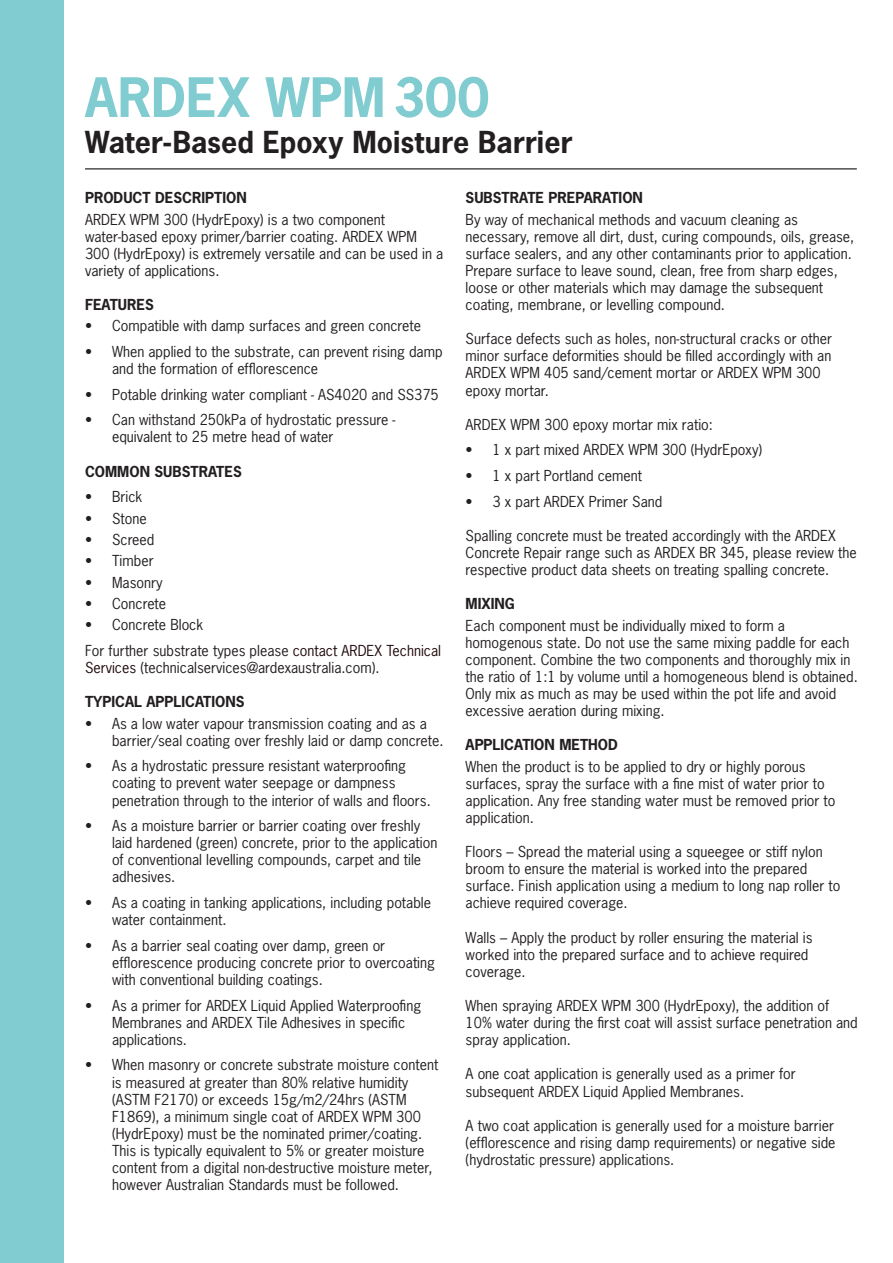
<style>
.page{position:relative;width:893px;height:1263px;background:#fff}
.page>*{position:absolute;margin:0;border:0;box-sizing:border-box;transform-origin:0 0}
.t1{font:700 51px "News Gothic Std";letter-spacing:.005em;color:#80ccd1}
.t2{font:700 28.5px "News Gothic Std";color:#231f20}
.t3{font:14.25px/17.1px "News Gothic Std";color:#231f20}
.t4{font:700 14.25px "News Gothic Std";color:#231f20}
.s1{color:#210b0d}
</style>
<div class="page">
<div style="left:0;top:0;width:64px;height:1263px;background:#80ccd1"></div>
<hr style="left:85px;top:168px;width:772px;height:1px;background:#231f20">
<p class="t1" style="left:85px;top:64px;width:406px">ARDEX WPM 300</p>
<p class="t2" style="left:85px;top:124px;width:489px">Water-Based Epoxy Moisture Barrier</p>
<p class="t4" style="left:85px;top:188px;width:163px">PRODUCT DESCRIPTION</p>
<p class="t3" style="left:85px;top:210px;width:360px">ARDEX WPM 300 (HydrEpoxy) is a two component water-based epoxy primer/barrier coating. ARDEX WPM 300 (HydrEpoxy) is extremely versatile and can be used in a variety of applications.</p>
<p class="t4" style="left:85px;top:295px;width:70px">FEATURES</p>
<p class="t3" style="left:85px;top:317px;width:338px">• Compatible with damp surfaces and green concrete</p>
<p class="t3" style="left:112px;top:343px;width:332px;text-indent:-27px">• When applied to the substrate, can prevent rising damp and the formation of efflorescence</p>
<p class="t3" style="left:85px;top:386px;width:355px">• Potable drinking water compliant - AS4020 and SS375</p>
<p class="t3" style="left:112px;top:411px;width:285px;text-indent:-27px">• Can withstand 250kPa of hydrostatic pressure - equivalent to 25 metre head of water</p>
<p class="t4" style="left:85px;top:462px;width:158px">COMMON SUBSTRATES</p>
<p class="t3" style="left:85px;top:488px;width:59px">• Brick</p>
<p class="t3" style="left:85px;top:510px;width:63px">• Stone</p>
<p class="t3" style="left:85px;top:531px;width:71px">• Screed</p>
<p class="t3" style="left:85px;top:552px;width:70px">• Timber</p>
<p class="t3" style="left:85px;top:574px;width:79px">• Masonry</p>
<p class="t3" style="left:85px;top:595px;width:83px">• Concrete</p>
<p class="t3" style="left:85px;top:616px;width:120px">• Concrete Block</p>
<p class="t3" style="left:85px;top:642px;width:358px">For further substrate types please <span class="s1">contact ARDEX Technical<br>Services</span> (technicalservices@ardexaustralia.com).</p>
<p class="t4" style="left:85px;top:692px;width:161px">TYPICAL APPLICATIONS</p>
<p class="t3" style="left:112px;top:715px;width:333px;text-indent:-27px">• As a low water vapour transmission coating and as a barrier/seal coating over freshly laid or damp concrete.</p>
<p class="t3" style="left:112px;top:757px;width:320px;text-indent:-27px">• As a hydrostatic pressure resistant waterproofing coating to prevent water seepage or dampness penetration through to the interior of walls and floors.</p>
<p class="t3" style="left:112px;top:817px;width:327px;text-indent:-27px">• As a moisture barrier or barrier coating over freshly laid hardened (green) concrete, prior to the application of conventional levelling compounds, carpet and tile adhesives.</p>
<p class="t3" style="left:112px;top:894px;width:321px;text-indent:-27px">• As a coating in tanking applications, including potable water containment.</p>
<p class="t3" style="left:112px;top:937px;width:325px;text-indent:-27px">• As a barrier seal coating over damp, green or efflorescence producing concrete prior to overcoating with conventional building coatings.</p>
<p class="t3" style="left:112px;top:996px;width:311px;text-indent:-27px">• As a primer for ARDEX Liquid Applied Waterproofing<br>Membranes and ARDEX Tile Adhesives in specific applications.</p>
<p class="t3" style="left:112px;top:1056px;width:328px;text-indent:-27px">• When masonry or concrete substrate moisture content is measured at greater than 80% relative humidity (ASTM F2170) or exceeds 15g/m2/24hrs (ASTM F1869), a minimum single coat of ARDEX WPM 300 (HydrEpoxy) must be the nominated primer/coating.<br>This is typically equivalent to 5% or greater moisture content from a digital non-destructive moisture meter, however Australian Standards must be followed.</p>
<p class="t4" style="left:466px;top:188px;width:179px">SUBSTRATE PREPARATION</p>
<p class="t3" style="left:466px;top:210px;width:390px">By way of mechanical methods and vacuum cleaning as necessary, remove all dirt, dust, curing compounds, oils, grease, surface sealers, and any other contaminants prior to application.<br>Prepare surface to leave sound, clean, free from sharp edges, loose or other materials which may damage the subsequent coating, membrane, or levelling compound.</p>
<p class="t3" style="left:466px;top:330px;width:368px">Surface defects such as holes, non-structural cracks or other minor surface deformities should be filled accordingly with an ARDEX WPM 405 sand/cement mortar or ARDEX WPM 300 epoxy mortar.</p>
<p class="t3" style="left:466px;top:416px;width:249px">ARDEX WPM 300 epoxy mortar mix ratio:</p>
<p class="t3" style="left:466px;top:441px;width:298px">• 1 x part mixed ARDEX WPM 300 (HydrEpoxy)</p>
<p class="t3" style="left:466px;top:467px;width:178px">• 1 x part Portland cement</p>
<p class="t3" style="left:466px;top:492px;width:198px">• 3 x part ARDEX Primer Sand</p>
<p class="t3" style="left:466px;top:527px;width:392px">Spalling concrete must be treated accordingly with the ARDEX<br>Concrete Repair range such as ARDEX BR 345, please review the respective product data sheets on treating spalling concrete.</p>
<p class="t4" style="left:466px;top:594px;width:51px">MIXING</p>
<p class="t3" style="left:466px;top:616px;width:394px">Each component must be individually mixed to form a homogenous state. Do not use the same mixing paddle for each component. Combine the two components and thoroughly mix in the ratio of 1:1 by volume until a homogeneous blend is obtained.<br>Only mix as much as may be used within the pot life and avoid excessive aeration during mixing.</p>
<p class="t4" style="left:466px;top:735px;width:154px">APPLICATION METHOD</p>
<p class="t3" style="left:466px;top:758px;width:371px">When the product is to be applied to dry or highly porous surfaces, spray the surface with a fine mist of water prior to application. Any free standing water must be removed prior to application.</p>
<p class="t3" style="left:466px;top:843px;width:376px">Floors – Spread the material using a squeegee or stiff nylon broom to ensure the material is worked into the prepared surface. Finish application using a medium to long nap roller to achieve required coverage.</p>
<p class="t3" style="left:466px;top:929px;width:348px">Walls – Apply the product by roller ensuring the material is worked into the prepared surface and to achieve required coverage.</p>
<p class="t3" style="left:466px;top:997px;width:394px">When spraying ARDEX WPM 300 (HydrEpoxy), the addition of<br>10% water during the first coat will assist surface penetration and spray application.</p>
<p class="t3" style="left:466px;top:1065px;width:332px">A one coat application is generally used as a primer for subsequent ARDEX Liquid Applied Membranes.</p>
<p class="t3" style="left:466px;top:1117px;width:371px;text-align:justify">A two coat application is generally used for a moisture barrier (efflorescence and rising damp requirements) or negative side (hydrostatic pressure) applications.</p>
</div>
